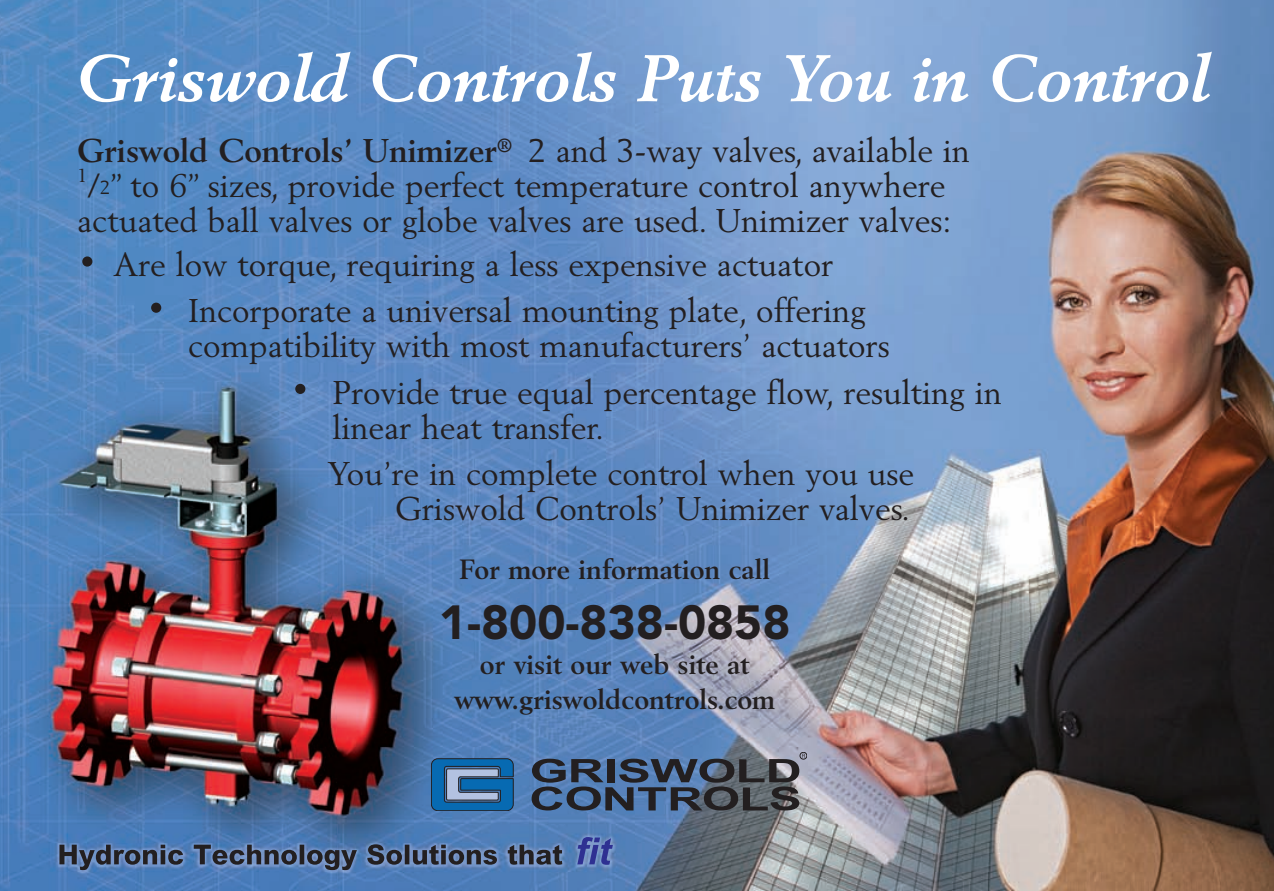
<style>
.page{position:relative;width:1274px;height:891px;background:#fff}
.page>*{position:absolute;margin:0;border:0;box-sizing:border-box;transform-origin:0 0}
.t1{font:700 72.5px "Berling";color:#231f20}
.t2{font:italic 700 65px "Berling";color:#fff}
.t3{font:900 47.5px "Avenir";color:#231f20}
.t4{font:32.5px/35px "Berling";color:#231f20}
.t5{font:700 27.5px/35px "Berling";color:#231f20;text-align:center}
.t6{font:18.75px "Berling";color:#231f20}
.s1{font-weight:700}
.s2{font-size:18.75px}
</style>
<div class="page">
<img style="left:0;top:0;width:1273px;height:891px">
<h2 class="t2" style="left:75px;top:52px;width:1133px">Griswold Controls Puts You in Control</h2>
<p class="t4" style="left:77px;top:135px;width:894px"><span class="s1">Griswold Controls’ Unimizer</span><sup>®</sup> 2 and 3-way valves, available in</p>
<p class="t6" style="left:77px;top:167px;width:12px">1</p>
<p class="t4" style="left:77px;top:170px;width:875px;text-align:center">/<span class="s2">2</span>” to 6” sizes, provide perfect temperature control anywhere actuated ball valves or globe valves are used. Unimizer valves:</p>
<h1 class="t1" style="left:77px;top:228px;width:22px">·</h1>
<p class="t4" style="left:113px;top:250px;width:721px">Are low torque, requiring a less expensive actuator</p>
<h1 class="t1" style="left:146px;top:274px;width:22px">·</h1>
<p class="t4" style="left:188px;top:296px;width:703px">Incorporate a universal mounting plate, offering compatibility with most manufacturers’ actuators</p>
<h1 class="t1" style="left:290px;top:356px;width:22px">·</h1>
<p class="t4" style="left:332px;top:377px;width:671px">Provide true equal percentage flow, resulting in linear heat transfer.</p>
<p class="t4" style="left:328px;top:458px;width:588px;text-align:right">You’re in complete control when you use<br>Griswold Controls’ Unimizer valves.</p>
<p class="t5" style="left:459px;top:554px;width:312px">For more information call</p>
<h3 class="t3" style="left:439px;top:603px;width:353px">1-800-838-0858</h3>
<p class="t5" style="left:454px;top:649px;width:322px">or visit our web site at www.griswoldcontrols.com</p>
</div>
